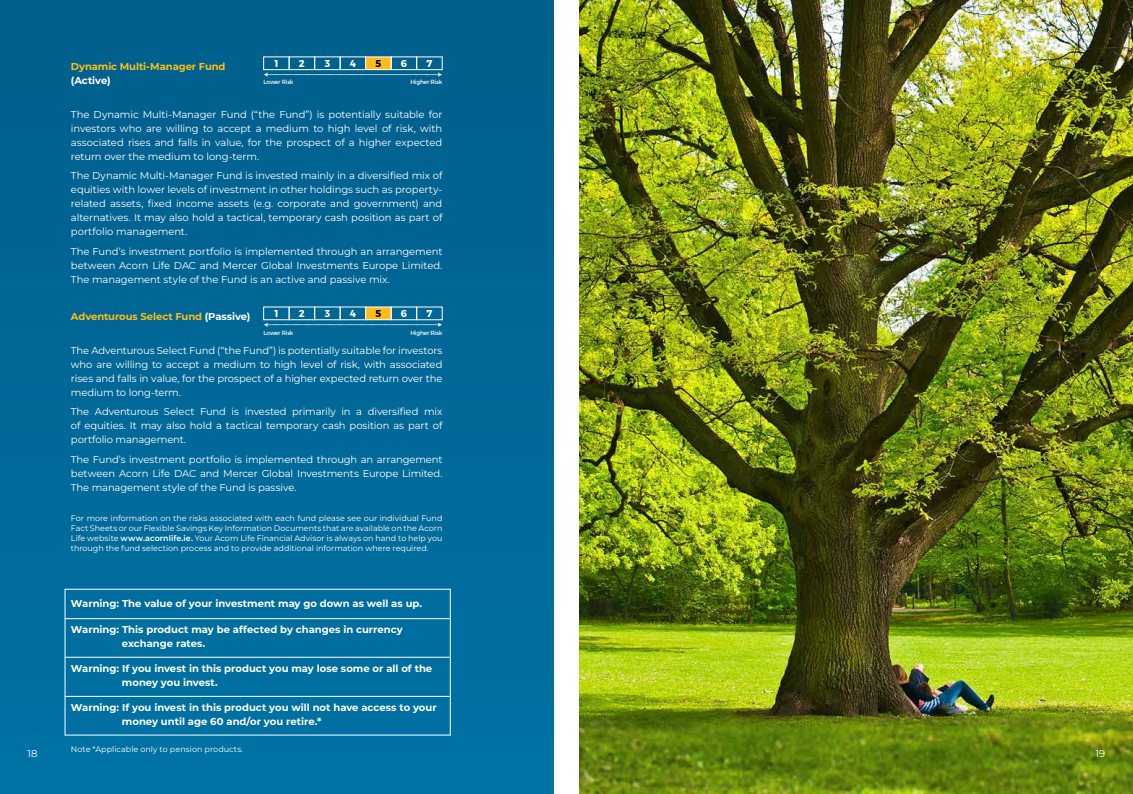
<style>
.page{position:relative;width:1133px;height:794px;background:#fff}
.page>*{position:absolute;margin:0;border:0;box-sizing:border-box;transform-origin:0 0}
.t1{font:10px/14px "Montserrat";letter-spacing:-.01em;color:#fff;text-align:justify}
.t2{font:700 10px/14px "Montserrat";color:#fff}
.t3{font:700 10px "Montserrat";letter-spacing:-.01em;color:#fbbd17}
.t4{font:700 10px "Montserrat";color:#000}
.t5{font:8px/10px "Montserrat";color:#fff;text-align:justify}
.t6{font:6px "Montserrat";letter-spacing:-.03em;color:#fff}
.s1{color:#fff}
.s2{font-weight:600}
</style>
<div class="page">
<img style="left:580px;top:0;width:552px;height:794px">
<div style="left:0;top:0;width:553px;height:794px;background:#006898"></div>
<div style="left:365px;top:307px;width:26px;height:13px;background:#fbbc17"></div>
<div style="left:365px;top:307px;width:26px;height:13px;border:1px solid #fff"></div>
<svg style="left:264px;top:322px;width:178px;height:5px"></svg>
<div style="left:263px;top:57px;width:26px;height:13px;border:1px solid #fff"></div>
<div style="left:289px;top:57px;width:26px;height:13px;border:1px solid #fff"></div>
<div style="left:314px;top:57px;width:26px;height:13px;border:1px solid #fff"></div>
<div style="left:340px;top:57px;width:26px;height:13px;border:1px solid #fff"></div>
<div style="left:365px;top:57px;width:26px;height:13px;background:#fbbc17"></div>
<div style="left:365px;top:57px;width:26px;height:13px;border:1px solid #fff"></div>
<div style="left:391px;top:57px;width:26px;height:13px;border:1px solid #fff"></div>
<div style="left:416px;top:57px;width:26px;height:13px;border:1px solid #fff"></div>
<svg style="left:264px;top:72px;width:178px;height:5px"></svg>
<hr style="left:65px;top:618px;width:385px;height:1px;background:#fff">
<hr style="left:65px;top:657px;width:385px;height:1px;background:#fff">
<hr style="left:65px;top:696px;width:385px;height:1px;background:#fff">
<p class="t2" style="left:274px;top:56px;width:6px">1</p>
<p class="t2" style="left:299px;top:56px;width:7px">2</p>
<p class="t2" style="left:325px;top:56px;width:7px">3</p>
<p class="t2" style="left:350px;top:56px;width:8px">4</p>
<p class="t4" style="left:375px;top:57px;width:7px">5</p>
<p class="t2" style="left:401px;top:56px;width:8px">6</p>
<p class="t2" style="left:426px;top:56px;width:7px">7</p>
<p class="t3" style="left:71px;top:60px;width:156px">Dynamic Multi-Manager Fund</p>
<p class="t2" style="left:71px;top:73px;width:41px">(Active)</p>
<p class="t1" style="left:71px;top:107px;width:373px">The Dynamic Multi-Manager Fund (“the Fund”) is potentially suitable for investors who are willing to accept a medium to high level of risk, with associated rises and falls in value, for the prospect of a higher expected return over the medium to long-term.</p>
<p class="t1" style="left:71px;top:168px;width:373px">The Dynamic Multi-Manager Fund is invested mainly in a diversified mix of equities with lower levels of investment in other holdings such as property&shy;related assets, fixed income assets (e.g. corporate and government) and alternatives. It may also hold a tactical, temporary cash position as part of portfolio management.</p>
<p class="t1" style="left:71px;top:244px;width:373px">The Fund’s investment portfolio is implemented through an arrangement between Acorn Life DAC and Mercer Global Investments Europe Limited.<br>The management style of the Fund is an active and passive mix.</p>
<p class="t6" style="left:264px;top:79px;width:31px">Lower Risk</p>
<p class="t6" style="left:410px;top:79px;width:33px">Higher Risk</p>
<p class="t2" style="left:274px;top:306px;width:6px">1</p>
<p class="t2" style="left:299px;top:306px;width:7px">2</p>
<p class="t2" style="left:325px;top:306px;width:7px">3</p>
<p class="t2" style="left:350px;top:306px;width:8px">4</p>
<p class="t4" style="left:375px;top:307px;width:7px">5</p>
<p class="t2" style="left:401px;top:306px;width:8px">6</p>
<p class="t2" style="left:426px;top:306px;width:7px">7</p>
<p class="t3" style="left:71px;top:310px;width:181px">Adventurous Select Fund <span class="s1">(Passive)</span></p>
<p class="t1" style="left:71px;top:343px;width:373px">The Adventurous Select Fund (“the Fund”) is potentially suitable for investors who are willing to accept a medium to high level of risk, with associated rises and falls in value, for the prospect of a higher expected return over the medium to long-term.</p>
<p class="t1" style="left:71px;top:404px;width:373px">The Adventurous Select Fund is invested primarily in a diversified mix of equities. It may also hold a tactical temporary cash position as part of portfolio management.</p>
<p class="t1" style="left:71px;top:452px;width:373px">The Fund’s investment portfolio is implemented through an arrangement between Acorn Life DAC and Mercer Global Investments Europe Limited.<br>The management style of the Fund is passive.</p>
<p class="t6" style="left:264px;top:329px;width:31px">Lower Risk</p>
<p class="t6" style="left:410px;top:329px;width:33px">Higher Risk</p>
<p class="t5" style="left:71px;top:513px;width:373px">For more information on the risks associated with each fund please see our individual Fund Fact Sheets or our Flexible Savings Key Information Documents that are available on the Acorn Life website <span class="s2">www.acornlife.ie.</span> Your Acorn Life Financial Advisor is always on hand to help you through the fund selection process and to provide additional information where required.</p>
<p class="t2" style="left:71px;top:596px;width:353px">Warning: The value of your investment may go down as well as up.</p>
<p class="t2" style="left:122px;top:622px;width:282px;text-indent:-51px">Warning: This product may be affected by changes in currency exchange rates.</p>
<p class="t2" style="left:122px;top:661px;width:312px;text-indent:-51px">Warning: If you invest in this product you may lose some or all of the money you invest.</p>
<p class="t2" style="left:122px;top:700px;width:316px;text-indent:-51px">Warning: If you invest in this product you will not have access to your money until age 60 and/or you retire.*</p>
<p class="t5" style="left:71px;top:744px;width:174px">Note *Applicable only to pension products.</p>
<p class="t1" style="left:28px;top:745px;width:11px">18</p>
<p class="t1" style="left:1095px;top:745px;width:11px">19</p>
</div>
